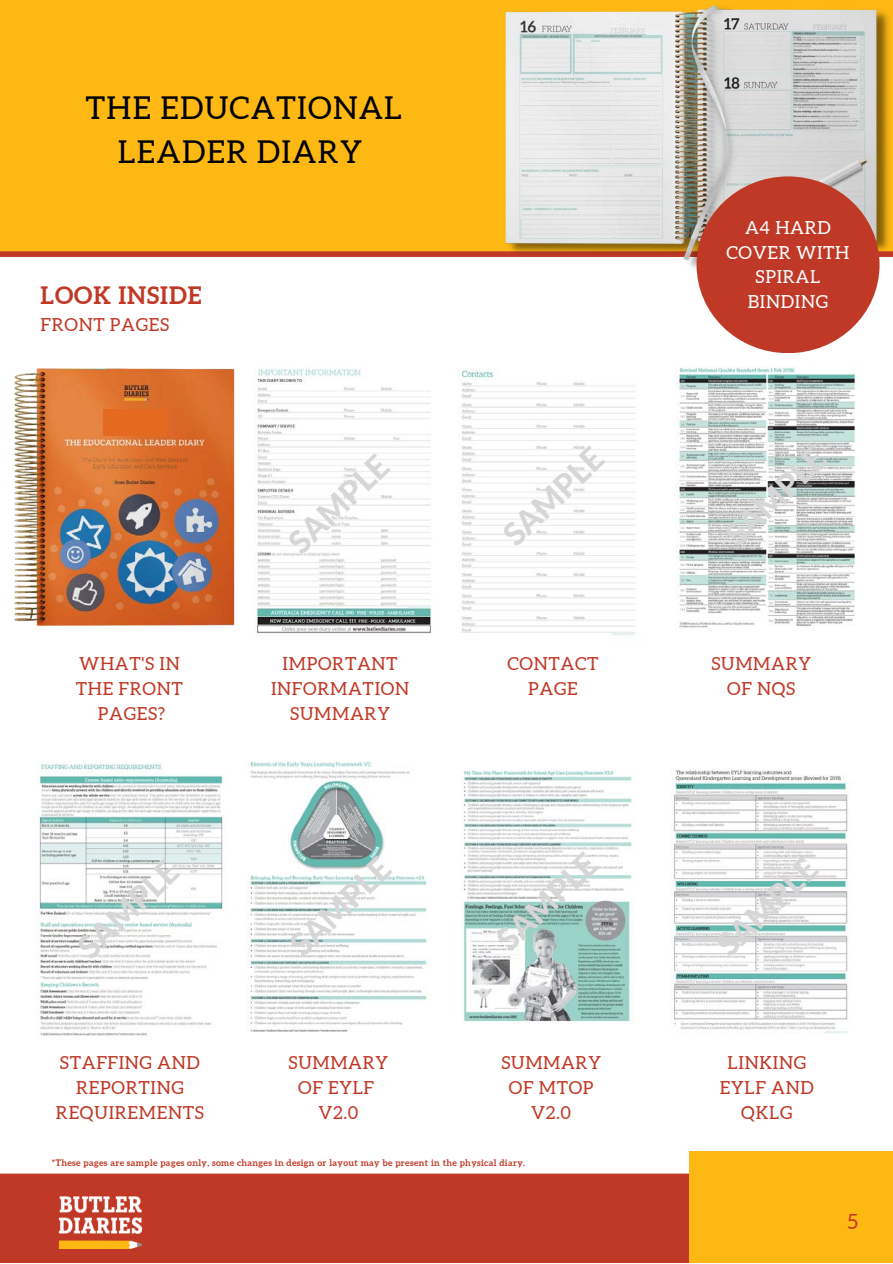
<style>
.page{position:relative;width:893px;height:1264px;background:#fff}
.page>*{position:absolute;margin:0;border:0;box-sizing:border-box;transform-origin:0 0}
.t1{font:800 31.8px "Lato";color:#d6d6d6}
.t2{font:31.5px/43.8px "Aleo";letter-spacing:.04em;color:#000;text-align:center}
.t3{font:700 24px "Aleo";letter-spacing:.04em;color:#c03926}
.t4{font:21px "Aleo";color:#c03926}
.t5{font:18px "Aleo";letter-spacing:.04em;color:#c03926}
.t6{font:18px/24.8px "Aleo";letter-spacing:.04em;color:#fff;text-align:center}
.t7{font:700 9px "Aleo";letter-spacing:.04em;color:#c03926}
</style>
<div class="page">
<div style="left:0;top:1173px;width:892px;height:6px;background:#c03926"></div>
<div style="left:0;top:1179px;width:892px;height:83px;background:#c03926"></div>
<div style="left:688px;top:1150px;width:204px;height:112px;background:#fdb813"></div>
<div style="left:0;top:0;width:892px;height:254px;background:#fdb813"></div>
<div style="left:0;top:251px;width:892px;height:6px;background:#c03926"></div>
<img style="left:58px;top:1196px;width:84px;height:52px">
<img style="left:256px;top:368px;width:380px;height:268px">
<img style="left:36px;top:763px;width:188px;height:273px">
<img style="left:673px;top:769px;width:177px;height:265px">
<img style="left:678px;top:367px;width:179px;height:261px">
<img style="left:462px;top:770px;width:171px;height:253px">
<img style="left:249px;top:761px;width:178px;height:270px">
<img style="left:505px;top:5px;width:387px;height:268px">
<div style="left:847px;top:24px;width:16px;height:7px;background:#ddd"></div>
<div style="left:645px;top:27px;width:17px;height:8px;background:#eeefef"></div>
<div style="left:696px;top:176px;width:183px;height:177px;background:#c03926;border-radius:50%"></div>
<img style="left:14px;top:368px;width:221px;height:258px">
<div style="left:103px;top:409px;width:63px;height:26px;background:#e46a1f"></div>
<p class="t2" style="left:86px;top:85px;width:318px">THE EDUCATIONAL<br>LEADER DIARY</p>
<p class="t3" style="left:40px;top:281px;width:162px">LOOK INSIDE</p>
<p class="t5" style="left:40px;top:314px;width:130px">FRONT PAGES</p>
<p class="t5" style="left:79px;top:653px;width:102px">WHAT'S IN</p>
<p class="t5" style="left:76px;top:678px;width:108px">THE FRONT</p>
<p class="t5" style="left:98px;top:703px;width:69px">PAGES?</p>
<p class="t1" style="left:280px;top:533px;width:126px;rotate:-44deg">SAMPLE</p>
<p class="t5" style="left:282px;top:653px;width:116px">IMPORTANT</p>
<p class="t5" style="left:271px;top:678px;width:139px">INFORMATION</p>
<p class="t5" style="left:290px;top:703px;width:101px">SUMMARY</p>
<p class="t6" style="left:726px;top:215px;width:124px">A4 HARD<br>COVER WITH<br>SPIRAL<br>BINDING</p>
<p class="t1" style="left:494px;top:525px;width:126px;rotate:-44deg">SAMPLE</p>
<p class="t1" style="left:717px;top:525px;width:126px;rotate:-44deg">SAMPLE</p>
<p class="t5" style="left:507px;top:653px;width:93px">CONTACT</p>
<p class="t5" style="left:528px;top:678px;width:51px">PAGE</p>
<p class="t5" style="left:711px;top:653px;width:101px">SUMMARY</p>
<p class="t5" style="left:727px;top:678px;width:70px">OF NQS</p>
<p class="t1" style="left:70px;top:938px;width:126px;rotate:-44deg">SAMPLE</p>
<p class="t1" style="left:488px;top:931px;width:126px;rotate:-44deg">SAMPLE</p>
<p class="t1" style="left:708px;top:935px;width:126px;rotate:-44deg">SAMPLE</p>
<p class="t1" style="left:282px;top:935px;width:126px;rotate:-44deg">SAMPLE</p>
<p class="t5" style="left:60px;top:1052px;width:141px">STAFFING AND</p>
<p class="t5" style="left:76px;top:1077px;width:109px">REPORTING</p>
<p class="t5" style="left:56px;top:1102px;width:149px">REQUIREMENTS</p>
<p class="t5" style="left:288px;top:1052px;width:101px">SUMMARY</p>
<p class="t5" style="left:298px;top:1077px;width:78px">OF EYLF</p>
<p class="t5" style="left:318px;top:1102px;width:42px">V2.0</p>
<p class="t5" style="left:501px;top:1052px;width:101px">SUMMARY</p>
<p class="t5" style="left:508px;top:1077px;width:86px">OF MTOP</p>
<p class="t5" style="left:531px;top:1102px;width:42px">V2.0</p>
<p class="t7" style="left:52px;top:1157px;width:474px">*These pages are sample pages only, some changes in design or layout may be present in the physical diary.</p>
<p class="t5" style="left:727px;top:1052px;width:80px">LINKING</p>
<p class="t5" style="left:719px;top:1077px;width:95px">EYLF AND</p>
<p class="t5" style="left:741px;top:1102px;width:53px">QKLG</p>
<p class="t4" style="left:847px;top:1209px;width:12px">5</p>
</div>
